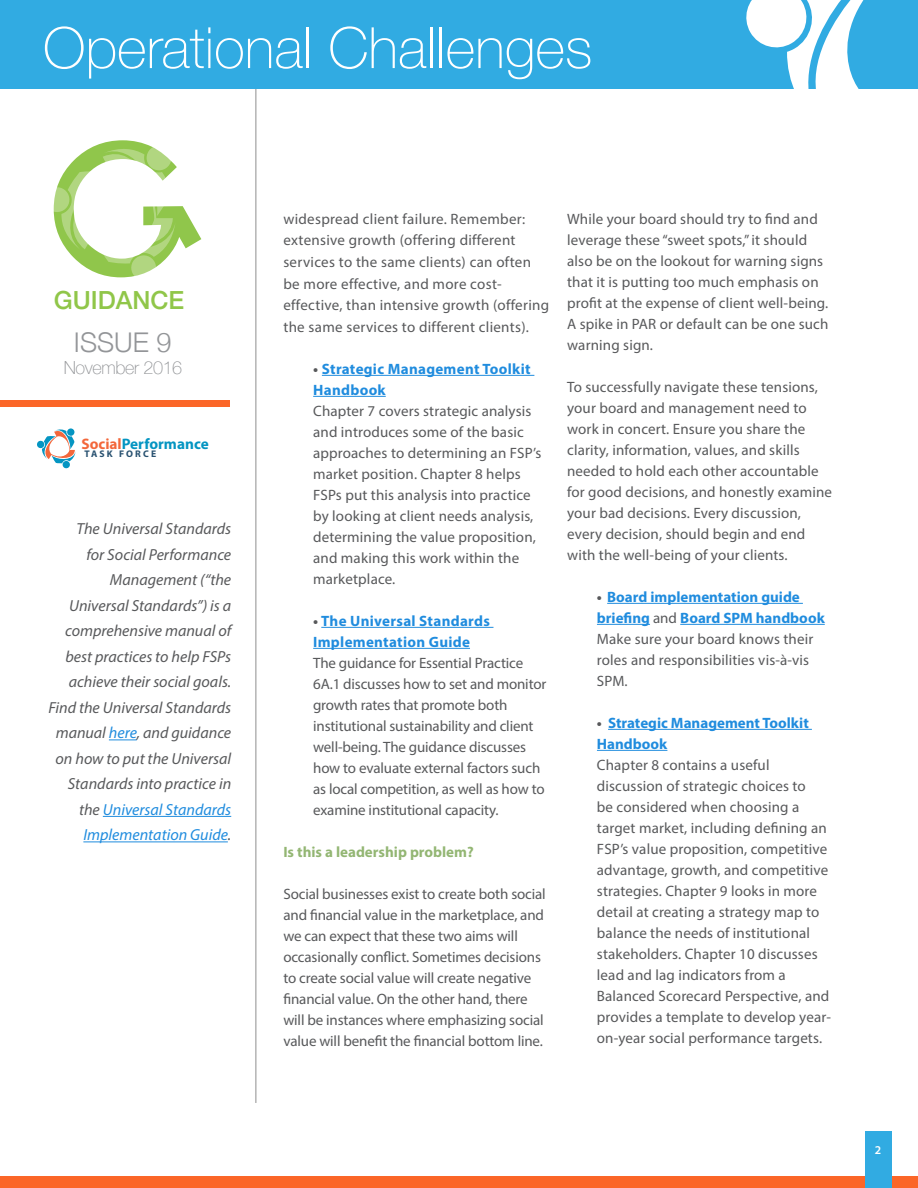
<style>
.page{position:relative;width:918px;height:1188px;background:#fff}
.page>*{position:absolute;margin:0;border:0;box-sizing:border-box;transform-origin:0 0}
.t1{font:100 57px "Helvetica Neue";color:#fff}
.t2{font:300 27.15px "Helvetica Neue";color:#939598}
.t3{font:500 25.05px "Helvetica Neue";color:#90c649}
.t4{font:100 18px "Helvetica Neue";letter-spacing:-.02em;color:#8f9194}
.t5{font:italic 16.05px/25.5px "Myriad Pro";color:#58595b;text-align:right}
.t6{font:700 15.15px "Myriad Pro";color:#0495c2}
.t7{font:15px/21px "Myriad Pro";letter-spacing:.01em;color:#58595b}
.t8{font:15px/21px "Myriad Pro";letter-spacing:-.01em;color:#58595b}
.t9{font:700 15px/21px "Myriad Pro";letter-spacing:.02em;color:#208cde}
.t10{font:700 15px/21px "Myriad Pro";color:#208cde}
.t11{font:700 15px "Myriad Pro";color:#93b673}
.t12{font:600 12px "Myriad Pro";color:#fff}
.t13{font:700 9.6px "Myriad Pro";letter-spacing:.22em;color:#285170}
.s1{color:#f3673b}
.s2{color:#208cde}
.s3{color:#58595b}
.s4{font-weight:700}
.s5{font-weight:700;color:#208cde}
</style>
<div class="page">
<div style="left:0;top:1177px;width:918px;height:11px;background:#fb6628"></div>
<hr style="left:256px;top:89px;width:1px;height:1014px;background:#000">
<div style="left:0;top:0;width:918px;height:89px;background:#31abe2"></div>
<svg style="left:746px;top:0;width:118px;height:89px"></svg>
<div style="left:0;top:400px;width:229px;height:7px;background:#fb6628"></div>
<svg style="left:53px;top:140px;width:148px;height:138px"></svg>
<svg style="left:37px;top:428px;width:39px;height:40px"></svg>
<div style="left:865px;top:1132px;width:27px;height:56px;background:#31abe2"></div>
<svg style="left:109px;top:739px;width:28px;height:1px"></svg>
<hr style="left:103px;top:816px;width:128px;height:1px;background:#208cde">
<hr style="left:83px;top:841px;width:145px;height:1px;background:#208cde">
<hr style="left:322px;top:375px;width:212px;height:1px;background:#208cde">
<hr style="left:313px;top:396px;width:73px;height:1px;background:#208cde">
<hr style="left:321px;top:627px;width:172px;height:1px;background:#208cde">
<hr style="left:313px;top:648px;width:157px;height:1px;background:#208cde">
<hr style="left:607px;top:603px;width:196px;height:1px;background:#208cde">
<hr style="left:597px;top:624px;width:53px;height:1px;background:#208cde">
<hr style="left:680px;top:624px;width:145px;height:1px;background:#208cde">
<hr style="left:608px;top:729px;width:204px;height:1px;background:#208cde">
<hr style="left:597px;top:750px;width:70px;height:1px;background:#208cde">
<h1 class="t1" style="left:43px;top:5px;width:551px">Operational Challenges</h1>
<h3 class="t3" style="left:54px;top:280px;width:132px">GUIDANCE</h3>
<h2 class="t2" style="left:74px;top:320px;width:99px">ISSUE 9</h2>
<p class="t4" style="left:64px;top:354px;width:120px">November 2016</p>
<p class="t6" style="left:81px;top:434px;width:129px"><span class="s1">Social</span>Performance</p>
<p class="t13" style="left:84px;top:447px;width:73px">TASK FORCE</p>
<p class="t5" style="left:48px;top:516px;width:184px">The Universal Standards<br>for Social Performance<br>Management (“the<br>Universal Standards”) is a comprehensive manual of best practices to help FSPs achieve their social goals.<br>Find the Universal Standards manual <span class="s2">here</span>, and guidance on how to put the Universal<br>Standards into practice in the <span class="s2">Universal Standards<br>Implementation Guide</span>.</p>
<p class="t7" style="left:283px;top:208px;width:267px;line-height:21.6px">widespread client failure. Remember: extensive growth (offering different services to the same clients) can often be more effective, and more cost&shy;effective, than intensive growth (offering the same services to different clients).</p>
<p class="t9" style="left:313px;top:358px;width:219px"><span class="s3">•</span> Strategic Management Toolkit<br>Handbook</p>
<p class="t7" style="left:313px;top:400px;width:230px">Chapter 7 covers strategic analysis and introduces some of the basic approaches to determining an FSP’s market position. Chapter 8 helps<br>FSPs put this analysis into practice by looking at client needs analysis, determining the value proposition, and making this work within the marketplace.</p>
<p class="t9" style="left:313px;top:610px;width:178px"><span class="s3">•</span> The Universal Standards<br>Implementation Guide</p>
<p class="t8" style="left:313px;top:652px;width:235px">The guidance for Essential Practice 6A.1 discusses how to set and monitor growth rates that promote both institutional sustainability and client well-being. The guidance discusses how to evaluate external factors such as local competition, as well as how to examine institutional capacity.</p>
<p class="t11" style="left:283px;top:842px;width:192px">Is this a leadership problem?</p>
<p class="t8" style="left:283px;top:883px;width:264px">Social businesses exist to create both social and financial value in the marketplace, and we can expect that these two aims will occasionally conflict. Sometimes decisions to create social value will create negative financial value. On the other hand, there will be instances where emphasizing social value will benefit the financial bottom line.</p>
<p class="t7" style="left:567px;top:208px;width:263px">While your board should try to find and leverage these “sweet spots,” it should also be on the lookout for warning signs that it is putting too much emphasis on profit at the expense of client well-being.<br>A spike in PAR or default can be one such warning sign.</p>
<p class="t7" style="left:567px;top:376px;width:266px">To successfully navigate these tensions, your board and management need to work in concert. Ensure you share the clarity, information, values, and skills needed to hold each other accountable for good decisions, and honestly examine your bad decisions. Every discussion, every decision, should begin and end with the well-being of your clients.</p>
<p class="t7" style="left:597px;top:586px;width:229px"><span class="s4">•</span> <span class="s5">Board implementation guide briefing</span> and <span class="s5">Board SPM handbook<br></span>Make sure your board knows their roles and responsibilities vis-à-vis<br>SPM.</p>
<p class="t10" style="left:597px;top:712px;width:213px"><span class="s3">•</span> Strategic Management Toolkit<br>Handbook</p>
<p class="t7" style="left:597px;top:754px;width:236px">Chapter 8 contains a useful discussion of strategic choices to<br>be considered when choosing a target market, including defining an FSP’s value proposition, competitive advantage, growth, and competitive strategies. Chapter 9 looks in more detail at creating a strategy map to balance the needs of institutional stakeholders. Chapter 10 discusses lead and lag indicators from a Balanced Scorecard Perspective, and provides a template to develop year&shy;on-year social performance targets.</p>
<p class="t12" style="left:875px;top:1142px;width:8px">2</p>
</div>
